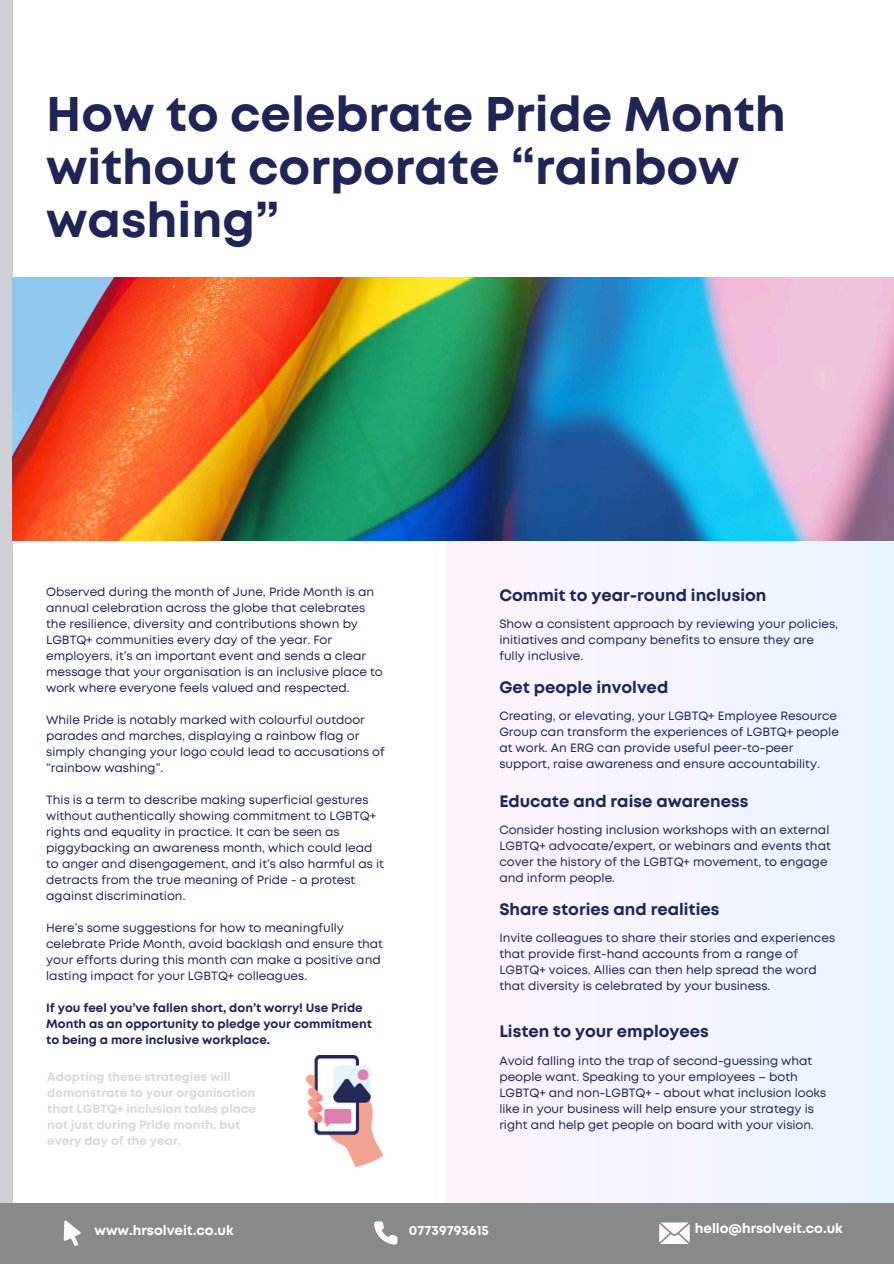
<style>
.page{position:relative;width:894px;height:1264px;background:#fff}
.page>*{position:absolute;margin:0;border:0;box-sizing:border-box;transform-origin:0 0}
.t1{font:700 48.45px/52.8px "Mont";color:#202558}
.t2{font:700 16.5px "Mont";color:#1f2557}
.t3{font:700 13.5px "Mont";color:#fff}
.t4{font:12px/16px "Mont";color:#1f2557}
.t5{font:700 12px/16px "Mont";color:#d9d9d9}
.t6{font:700 12px/16px "Mont";color:#1f2557}
</style>
<div class="page">
<div style="left:0;top:0;width:12px;height:1263px;background:#cfd0d6"></div>
<div style="left:446px;top:541px;width:447px;height:660px;background:#f4f4fd"></div>
<div style="left:0;top:1202px;width:893px;height:61px;background:#878a8b"></div>
<svg style="left:374px;top:1221px;width:23px;height:23px"></svg>
<svg style="left:64px;top:1220px;width:17px;height:25px"></svg>
<svg style="left:659px;top:1222px;width:30px;height:21px"></svg>
<img style="left:12px;top:277px;width:881px;height:264px">
<img style="left:307px;top:1055px;width:76px;height:111px">
<p class="t1" style="left:46px;top:91px;width:741px">How to celebrate Pride Month without corporate “rainbow washing”</p>
<h2 class="t4" style="left:46px;top:584px;width:338px">Observed during the month of June, Pride Month is an annual celebration across the globe that celebrates the resilience, diversity and contributions shown by LGBTQ+ communities every day of the year. For employers, it’s an important event and sends a clear message that your organisation is an inclusive place to work where everyone feels valued and respected.</h2>
<p class="t4" style="left:46px;top:712px;width:340px">While Pride is notably marked with colourful outdoor parades and marches, displaying a rainbow flag or simply changing your logo could lead to accusations of “rainbow washing”.</p>
<p class="t4" style="left:46px;top:792px;width:339px">This is a term to describe making superficial gestures without authentically showing commitment to LGBTQ+ rights and equality in practice. It can be seen as piggybacking an awareness month, which could lead to anger and disengagement, and it’s also harmful as it detracts from the true meaning of Pride - a protest against discrimination.</p>
<p class="t4" style="left:46px;top:920px;width:338px">Here’s some suggestions for how to meaningfully celebrate Pride Month, avoid backlash and ensure that your efforts during this month can make a positive and lasting impact for your LGBTQ+ colleagues.</p>
<p class="t6" style="left:46px;top:1000px;width:327px">If you feel you’ve fallen short, don’t worry! Use Pride<br>Month as an opportunity to pledge your commitment to being a more inclusive workplace.</p>
<h4 class="t5" style="left:47px;top:1069px;width:210px">Adopting these strategies will demonstrate to your organisation that LGBTQ+ inclusion takes place not just during Pride month, but every day of the year.</h4>
<p class="t2" style="left:499px;top:589px;width:268px">Commit to year-round inclusion</p>
<p class="t4" style="left:499px;top:617px;width:340px">Show a consistent approach by reviewing your policies, initiatives and company benefits to ensure they are fully inclusive.</p>
<p class="t2" style="left:499px;top:681px;width:170px">Get people involved</p>
<p class="t4" style="left:499px;top:709px;width:341px">Creating, or elevating, your LGBTQ+ Employee Resource Group can transform the experiences of LGBTQ+ people at work. An ERG can provide useful peer-to-peer support, raise awareness and ensure accountability.</p>
<p class="t2" style="left:499px;top:794px;width:250px">Educate and raise awareness</p>
<p class="t4" style="left:499px;top:822px;width:333px">Consider hosting inclusion workshops with an external LGBTQ+ advocate/expert, or webinars and events that cover the history of the LGBTQ+ movement, to engage and inform people.</p>
<p class="t2" style="left:499px;top:902px;width:221px">Share stories and realities</p>
<p class="t4" style="left:499px;top:930px;width:337px">Invite colleagues to share their stories and experiences that provide first-hand accounts from a range of LGBTQ+ voices. Allies can then help spread the word that diversity is celebrated by your business.</p>
<h4 class="t2" style="left:499px;top:1025px;width:211px">Listen to your employees</h4>
<p class="t4" style="left:499px;top:1053px;width:328px">Avoid falling into the trap of second-guessing what people want. Speaking to your employees – both LGBTQ+ and non-LGBTQ+ - about what inclusion looks like in your business will help ensure your strategy is right and help get people on board with your vision.</p>
<p class="t3" style="left:94px;top:1225px;width:140px">www.hrsolveit.co.uk</p>
<h3 class="t3" style="left:409px;top:1225px;width:82px">07739793615</h3>
<p class="t3" style="left:694px;top:1223px;width:149px">hello@hrsolveit.co.uk</p>
</div>
